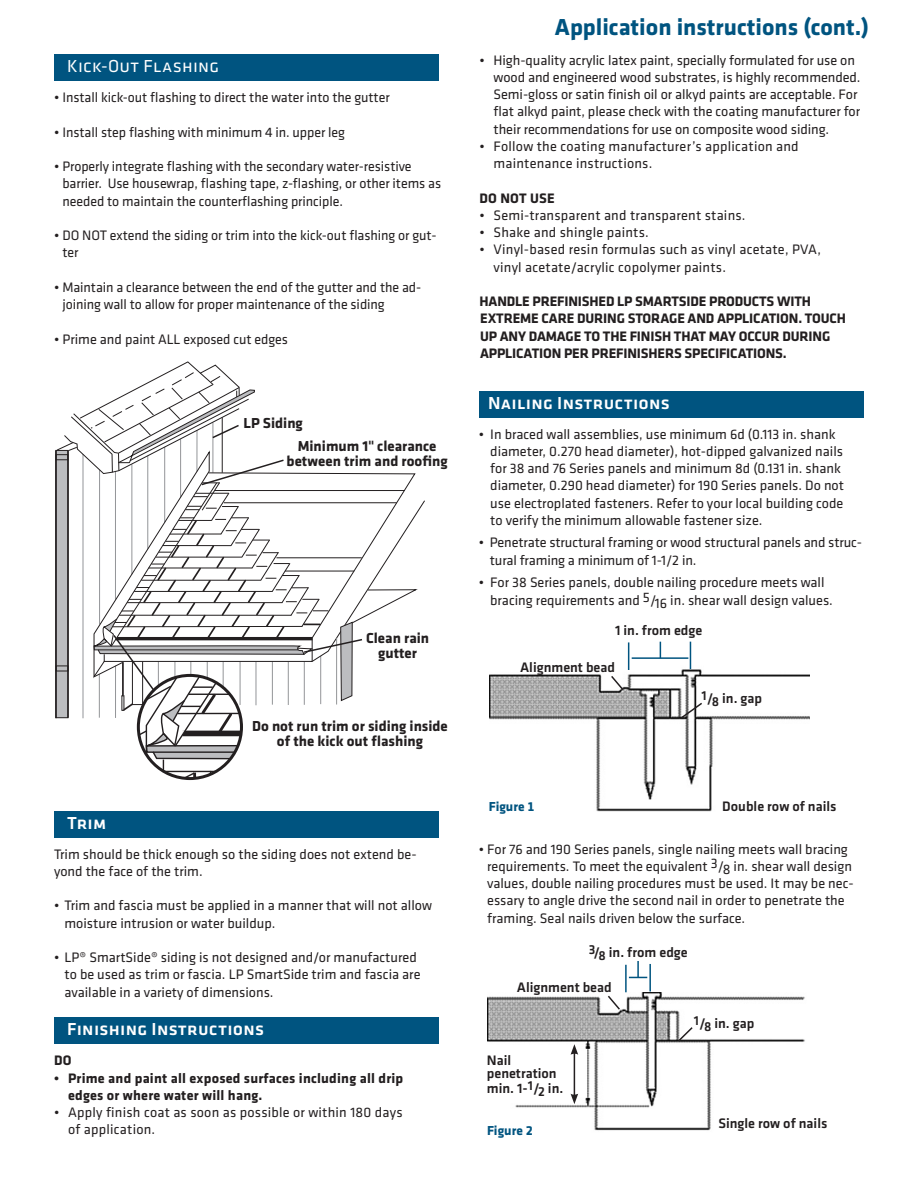
<style>
.page{position:relative;width:918px;height:1188px;background:#fff}
.page>*{position:absolute;margin:0;border:0;box-sizing:border-box;transform-origin:0 0}
.t1{font:700 24px "Klavika";color:#005480}
.new_subs{font:500 18px "Klavika";letter-spacing:.015em;color:#fff}
.new_subs-2{font:18px "Klavika";color:#fff}
.t2{font:700 15px/15px "Klavika";color:#231f20;text-align:center}
.new_bullet_points{font:14.25px/17.2px "Klavika";color:#231f20}
.new_bullet_points-2{font:700 14.25px/17.2px "Klavika";letter-spacing:-.01em;color:#231f20}
.t3{font:500 14.25px "Klavika";color:#231f20}
.new_bullet_points-3{font:700 14.25px/17.2px "Klavika";letter-spacing:.015em;color:#231f20}
.t4{font:13.5px "Klavika Bold TF";color:#005480}
</style>
<div class="page">
<div style="left:479px;top:391px;width:384px;height:27px;background:#005480"></div>
<div style="left:54px;top:1017px;width:384px;height:27px;background:#005480"></div>
<div style="left:54px;top:54px;width:385px;height:27px;background:#005480"></div>
<hr style="left:55px;top:450px;width:2px;height:268px;background:#231f20">
<div style="left:54px;top:811px;width:384px;height:27px;background:#005480"></div>
<svg style="left:56px;top:361px;width:369px;height:418px"></svg>
<div style="left:137px;top:674px;width:106px;height:106px;border:3px solid #231f20;border-radius:50%"></div>
<img style="left:487px;top:993px;width:318px;height:138px">
<svg style="left:606px;top:994px;width:16px;height:17px"></svg>
<svg style="left:677px;top:1026px;width:17px;height:17px"></svg>
<hr style="left:574px;top:1052px;width:1px;height:44px;background:#231f20">
<svg style="left:571px;top:1044px;width:7px;height:11px"></svg>
<svg style="left:571px;top:1094px;width:7px;height:10px"></svg>
<hr style="left:625px;top:965px;width:2px;height:27px;background:#005480">
<hr style="left:649px;top:964px;width:2px;height:27px;background:#005480">
<svg style="left:629px;top:961px;width:18px;height:17px"></svg>
<img style="left:490px;top:662px;width:320px;height:150px">
<svg style="left:678px;top:701px;width:26px;height:20px"></svg>
<svg style="left:610px;top:642px;width:19px;height:49px"></svg>
<svg style="left:690px;top:642px;width:1px;height:27px"></svg>
<hr style="left:632px;top:657px;width:56px;height:2px;background:#005480">
<svg style="left:660px;top:642px;width:1px;height:15px"></svg>
<p class="new_subs-2" style="left:67px;top:55px;width:154px">Kick-Out Flashing</p>
<p class="new_bullet_points" style="left:54px;top:88px;width:337px">• Install kick-out flashing to direct the water into the gutter</p>
<p class="new_bullet_points" style="left:54px;top:123px;width:293px">• Install step flashing with minimum 4 in. upper leg</p>
<p class="new_bullet_points" style="left:62px;top:157px;width:380px;text-indent:-8px">• Properly integrate flashing with the secondary water-resistive barrier. Use housewrap, flashing tape, z-flashing, or other items as needed to maintain the counterflashing principle.</p>
<p class="new_bullet_points" style="left:62px;top:226px;width:376px;text-indent:-8px">• DO NOT extend the siding or trim into the kick-out flashing or gut&shy;ter</p>
<p class="new_bullet_points" style="left:62px;top:278px;width:360px;text-indent:-8px">• Maintain a clearance between the end of the gutter and the ad&shy;joining wall to allow for proper maintenance of the siding</p>
<p class="new_bullet_points" style="left:54px;top:330px;width:235px">• Prime and paint ALL exposed cut edges</p>
<p class="t2" style="left:244px;top:415px;width:61px">LP Siding</p>
<p class="t2" style="left:287px;top:438px;width:162px">Minimum 1" clearance between trim and roofing</p>
<p class="t2" style="left:366px;top:630px;width:65px">Clean rain gutter</p>
<p class="new_subs" style="left:67px;top:811px;width:41px">Trim</p>
<p class="t2" style="left:252px;top:717px;width:197px">Do not run trim or siding inside of the kick out flashing</p>
<p class="new_bullet_points" style="left:54px;top:845px;width:364px">Trim should be thick enough so the siding does not extend be&shy;yond the face of the trim.</p>
<p class="new_bullet_points" style="left:64px;top:897px;width:369px;text-indent:-10px">• Trim and fascia must be applied in a manner that will not allow moisture intrusion or water buildup.</p>
<p class="new_bullet_points" style="left:64px;top:948px;width:358px;text-indent:-10px">• LP® SmartSide® siding is not designed and/or manufactured to be used as trim or fascia. LP SmartSide trim and fascia are available in a variety of dimensions.</p>
<p class="new_subs" style="left:67px;top:1017px;width:199px">Finishing Instructions</p>
<p class="new_bullet_points-2" style="left:54px;top:1051px;width:19px">DO</p>
<p class="new_bullet_points-3" style="left:68px;top:1069px;width:337px;text-indent:-14px">• Prime and paint all exposed surfaces including all drip edges or where water will hang.</p>
<p class="new_bullet_points" style="left:68px;top:1103px;width:336px;text-indent:-14px">• Apply finish coat as soon as possible or within 180 days of application.</p>
<p class="t1" style="left:555px;top:10px;width:315px">Application instructions (cont.)</p>
<p class="new_bullet_points" style="left:494px;top:51px;width:368px;text-indent:-14px">• High-quality acrylic latex paint, specially formulated for use on wood and engineered wood substrates, is highly recommended.<br>Semi-gloss or satin finish oil or alkyd paints are acceptable. For flat alkyd paint, please check with the coating manufacturer for their recommendations for use on composite wood siding.</p>
<p class="new_bullet_points" style="left:494px;top:137px;width:307px;text-indent:-14px">• Follow the coating manufacturer’s application and maintenance instructions.</p>
<p class="new_bullet_points-2" style="left:480px;top:189px;width:77px">DO NOT USE</p>
<p class="new_bullet_points" style="left:480px;top:206px;width:268px">• Semi-transparent and transparent stains.</p>
<p class="new_bullet_points" style="left:480px;top:223px;width:171px">• Shake and shingle paints.</p>
<p class="new_bullet_points" style="left:494px;top:241px;width:329px;text-indent:-14px">• Vinyl-based resin formulas such as vinyl acetate, PVA, vinyl acetate/acrylic copolymer paints.</p>
<p class="new_bullet_points-2" style="left:480px;top:292px;width:368px">HANDLE PREFINISHED LP SMARTSIDE PRODUCTS WITH EXTREME CARE DURING STORAGE AND APPLICATION. TOUCH UP ANY DAMAGE TO THE FINISH THAT MAY OCCUR DURING APPLICATION PER PREFINISHERS SPECIFICATIONS.</p>
<p class="new_subs" style="left:488px;top:391px;width:183px">Nailing Instructions</p>
<p class="new_bullet_points" style="left:490px;top:425px;width:355px;text-indent:-11px">• In braced wall assemblies, use minimum 6d (0.113 in. shank diameter, 0.270 head diameter), hot-dipped galvanized nails for 38 and 76 Series panels and minimum 8d (0.131 in. shank diameter, 0.290 head diameter) for 190 Series panels. Do not use electroplated fasteners. Refer to your local building code to verify the minimum allowable fastener size.</p>
<p class="new_bullet_points" style="left:490px;top:534px;width:374px;text-indent:-11px">• Penetrate structural framing or wood structural panels and struc&shy;tural framing a minimum of 1-1/2 in.</p>
<p class="new_bullet_points" style="left:490px;top:574px;width:344px;text-indent:-11px">• For 38 Series panels, double nailing procedure meets wall bracing requirements and 5/16 in. shear wall design values.</p>
<p class="t3" style="left:615px;top:620px;width:89px">1 in. from edge</p>
<p class="t3" style="left:520px;top:658px;width:96px">Alignment bead</p>
<p class="t4" style="left:489px;top:799px;width:47px">Figure 1</p>
<p class="t3" style="left:702px;top:689px;width:62px"><sup>1</sup>/<sub>8</sub> in. gap</p>
<p class="t3" style="left:722px;top:797px;width:116px">Double row of nails</p>
<p class="new_bullet_points" style="left:487px;top:840px;width:368px;text-indent:-8px">• For 76 and 190 Series panels, single nailing meets wall bracing requirements. To meet the equivalent 3/8 in. shear wall design values, double nailing procedures must be used. It may be nec&shy;essary to angle drive the second nail in order to penetrate the framing. Seal nails driven below the surface.</p>
<p class="t3" style="left:589px;top:943px;width:101px"><sup>3</sup>/<sub>8</sub> in. from edge</p>
<p class="t3" style="left:517px;top:978px;width:96px">Alignment bead</p>
<p class="t3" style="left:487px;top:1051px;width:26px">Nail</p>
<p class="t3" style="left:487px;top:1064px;width:71px">penetration</p>
<p class="t3" style="left:487px;top:1079px;width:78px">min. 1-<sup>1</sup>/<sub>2</sub> in.</p>
<p class="t4" style="left:487px;top:1123px;width:47px">Figure 2</p>
<p class="t3" style="left:694px;top:1014px;width:62px"><sup>1</sup>/<sub>8</sub> in. gap</p>
<p class="t3" style="left:718px;top:1114px;width:111px">Single row of nails</p>
</div>
